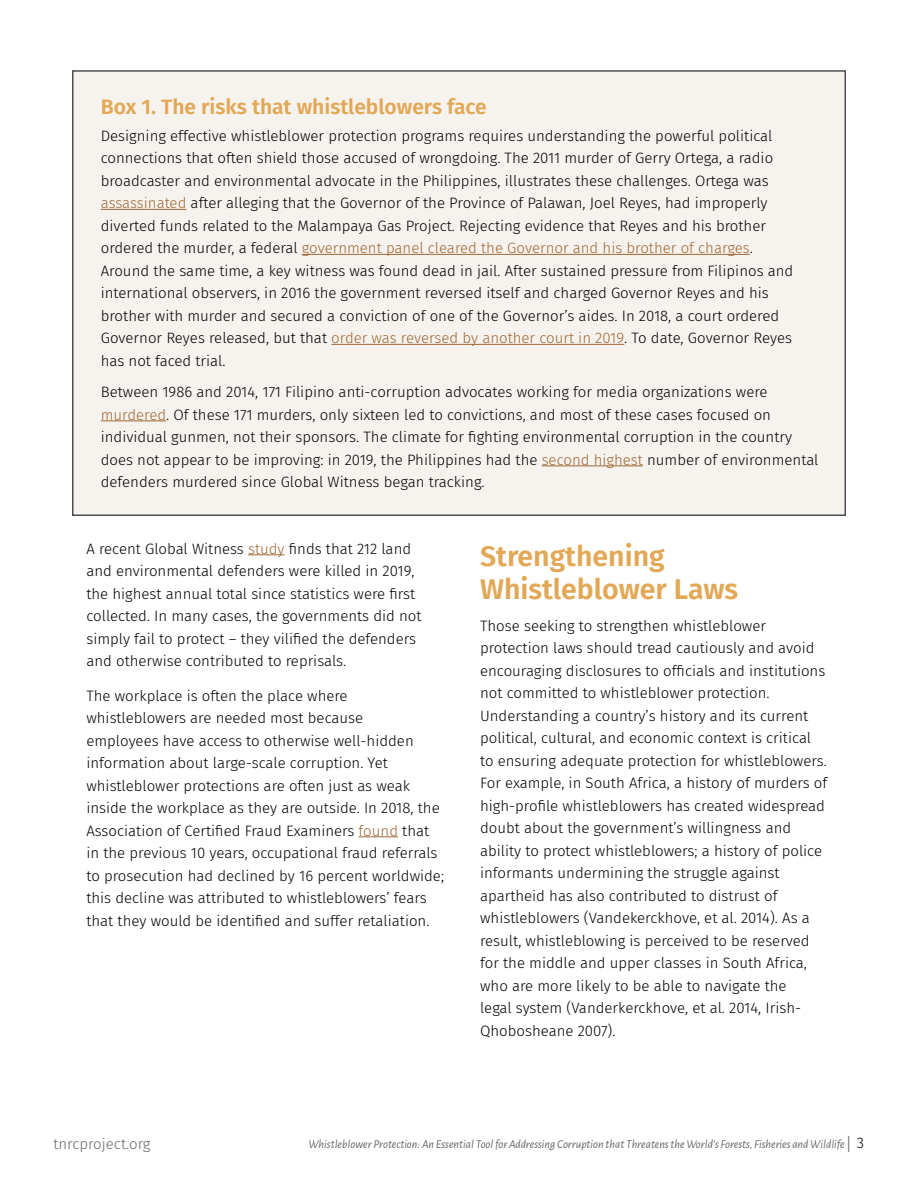
<style>
.page{position:relative;width:918px;height:1188px;background:#fff}
.page>*{position:absolute;margin:0;border:0;box-sizing:border-box;transform-origin:0 0}
.t1{font:600 28.5px/33px "Fira Sans";color:#e2a856}
.t2{font:600 21px "Fira Sans";color:#e2a856}
.t3{font:300 15px/22.5px "Fira Sans";color:#000}
.t4{font:italic 12px "Alegreya Sans";color:#646464}
.s1{color:#a06733}
.s2{font-style:normal;font-size:15px}
.s3{font-family:"Fira Sans";font-weight:300;font-style:normal;font-size:15px;color:#000}
</style>
<div class="page">
<hr style="left:248px;top:554px;width:37px;height:1px;background:#a06733">
<hr style="left:359px;top:836px;width:39px;height:1px;background:#a06733">
<div style="left:72px;top:70px;width:774px;height:446px;background:#f6f3ef;border:2px solid #4e4e4e"></div>
<hr style="left:101px;top:209px;width:85px;height:1px;background:#a06733">
<hr style="left:302px;top:254px;width:448px;height:1px;background:#a06733">
<hr style="left:331px;top:344px;width:293px;height:1px;background:#a06733">
<hr style="left:101px;top:420px;width:65px;height:1px;background:#a06733">
<hr style="left:542px;top:465px;width:101px;height:1px;background:#a06733">
<h2 class="t2" style="left:101px;top:89px;width:387px">Box 1. The risks that whistleblowers face</h2>
<p class="t3" style="left:101px;top:124px;width:694px">Designing effective whistleblower protection programs requires understanding the powerful political connections that often shield those accused of wrongdoing. The 2011 murder of Gerry Ortega, a radio broadcaster and environmental advocate in the Philippines, illustrates these challenges. Ortega was <span class="s1">assassinated</span> after alleging that the Governor of the Province of Palawan, Joel Reyes, had improperly diverted funds related to the Malampaya Gas Project. Rejecting evidence that Reyes and his brother ordered the murder, a federal <span class="s1">government panel cleared the Governor and his brother of charges</span>.<br>Around the same time, a key witness was found dead in jail. After sustained pressure from Filipinos and international observers, in 2016 the government reversed itself and charged Governor Reyes and his brother with murder and secured a conviction of one of the Governor’s aides. In 2018, a court ordered Governor Reyes released, but that <span class="s1">order was reversed by another court in 2019</span>. To date, Governor Reyes has not faced trial.</p>
<p class="t3" style="left:101px;top:381px;width:719px">Between 1986 and 2014, 171 Filipino anti-corruption advocates working for media organizations were <span class="s1">murdered</span>. Of these 171 murders, only sixteen led to convictions, and most of these cases focused on individual gunmen, not their sponsors. The climate for fighting environmental corruption in the country does not appear to be improving: in 2019, the Philippines had the <span class="s1">second highest</span> number of environmental defenders murdered since Global Witness began tracking.</p>
<p class="t3" style="left:86px;top:537px;width:337px">A recent Global Witness <span class="s1">study</span> finds that 212 land and environmental defenders were killed in 2019, the highest annual total since statistics were first collected. In many cases, the governments did not simply fail to protect – they vilified the defenders and otherwise contributed to reprisals.</p>
<p class="t3" style="left:86px;top:684px;width:359px">The workplace is often the place where whistleblowers are needed most because<br>employees have access to otherwise well-hidden information about large-scale corruption. Yet whistleblower protections are often just as weak inside the workplace as they are outside. In 2018, the Association of Certified Fraud Examiners <span class="s1">found</span> that in the previous 10 years, occupational fraud referrals to prosecution had declined by 16 percent worldwide; this decline was attributed to whistleblowers’ fears that they would be identified and suffer retaliation.</p>
<h1 class="t1" style="left:480px;top:538px;width:260px">Strengthening<br>Whistleblower Laws</h1>
<p class="t3" style="left:480px;top:614px;width:349px">Those seeking to strengthen whistleblower protection laws should tread cautiously and avoid encouraging disclosures to officials and institutions not committed to whistleblower protection.<br>Understanding a country’s history and its current political, cultural, and economic context is critical to ensuring adequate protection for whistleblowers.<br>For example, in South Africa, a history of murders of high-profile whistleblowers has created widespread doubt about the government’s willingness and ability to protect whistleblowers; a history of police informants undermining the struggle against apartheid has also contributed to distrust of whistleblowers (Vandekerckhove, et al. 2014). As a result, whistleblowing is perceived to be reserved for the middle and upper classes in South Africa, who are more likely to be able to navigate the<br>legal system (Vanderkerckhove, et al. 2014, Irish-Qhobosheane 2007).</p>
<p class="t3" style="left:53px;top:1132px;width:99px">tnrcproject.org</p>
<p class="t4" style="left:309px;top:1136px;width:557px">Whistleblower Protection: An Essential Tool for Addressing Corruption that Threatens the World’s Forests, Fisheries and Wildlife <span class="s2">|</span> <span class="s3">3</span></p>
</div>
